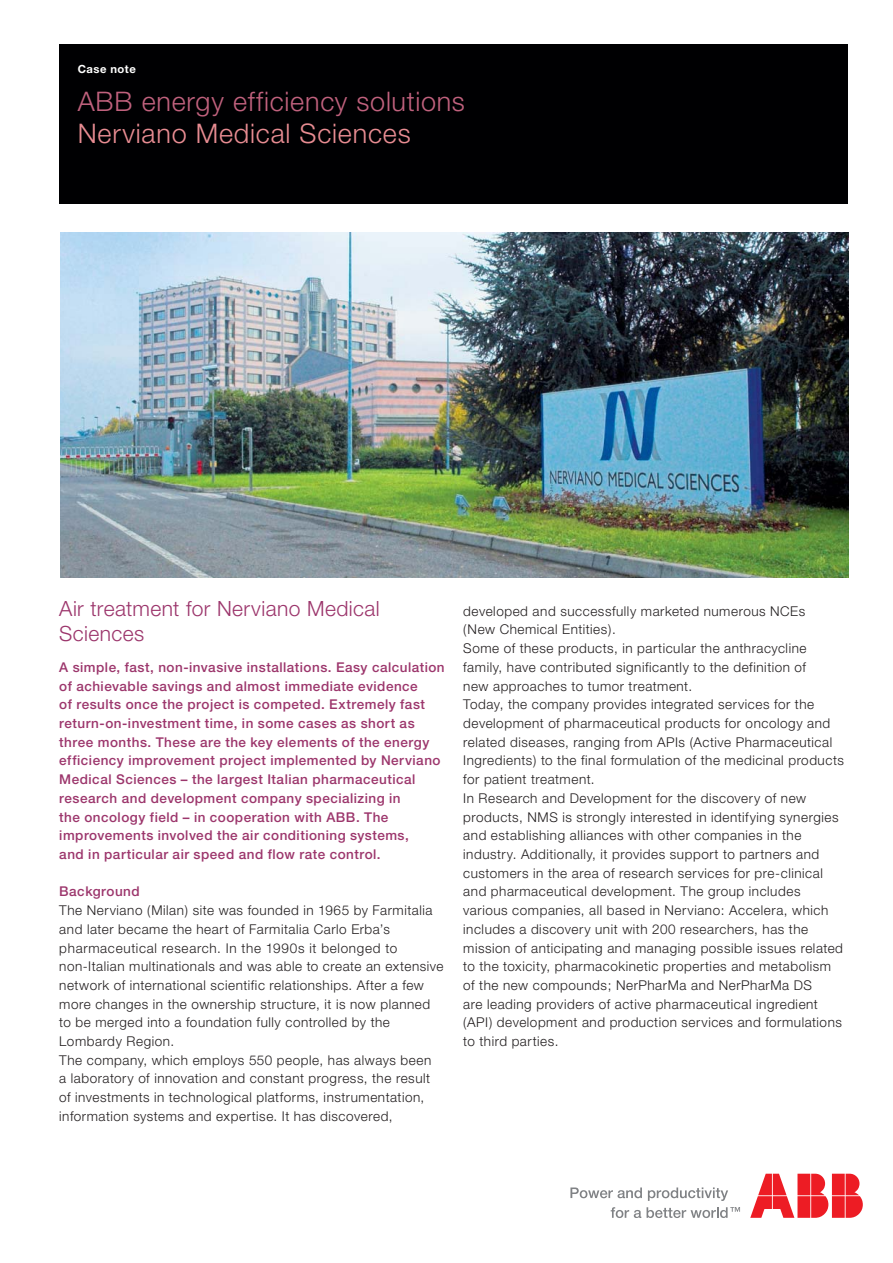
<style>
.page{position:relative;width:893px;height:1263px;background:#fff}
.page>*{position:absolute;margin:0;border:0;box-sizing:border-box;transform-origin:0 0}
.t1{font:300 27px "Helvetica Neue";letter-spacing:.025em;color:#c0617d}
.t2{font:300 27px "Helvetica Neue";letter-spacing:.03em;color:#e88c92}
.t3{font:300 21px/24.8px "Helvetica Neue";letter-spacing:.02em;color:#9c366c}
.t4{font:300 13.5px/18.8px "Helvetica Neue";letter-spacing:.04em;color:#231f20}
.t5{font:500 13.5px/18.8px "Helvetica Neue";letter-spacing:.035em;color:#9c366c}
.t6{font:700 11.25px "Helvetica Neue";letter-spacing:.045em;color:#fff}
</style>
<div class="page">
<svg style="left:750px;top:1174px;width:113px;height:44px"></svg>
<svg style="left:570px;top:1187px;width:72px;height:11px"></svg>
<svg style="left:648px;top:1187px;width:80px;height:14px"></svg>
<svg style="left:611px;top:1207px;width:129px;height:11px"></svg>
<div style="left:59px;top:45px;width:789px;height:159px;background:#000002"></div>
<img style="left:60px;top:232px;width:788px;height:346px">
<p class="t6" style="left:78px;top:65px;width:60px">Case note</p>
<h1 class="t1" style="left:78px;top:92px;width:389px">ABB energy efficiency solutions</h1>
<h1 class="t2" style="left:78px;top:124px;width:334px">Nerviano Medical Sciences</h1>
<h2 class="t3" style="left:59px;top:598px;width:322px">Air treatment for Nerviano Medical<br>Sciences</h2>
<p class="t5" style="left:59px;top:659px;width:387px">A simple, fast, non-invasive installations. Easy calculation of achievable savings and almost immediate evidence<br>of results once the project is competed. Extremely fast return-on-investment time, in some cases as short as three months. These are the key elements of the energy efficiency improvement project implemented by Nerviano Medical Sciences – the largest Italian pharmaceutical research and development company specializing in<br>the oncology field – in cooperation with ABB. The improvements involved the air conditioning systems,<br>and in particular air speed and flow rate control.</p>
<p class="t5" style="left:59px;top:883px;width:82px">Background</p>
<p class="t4" style="left:59px;top:902px;width:386px">The Nerviano (Milan) site was founded in 1965 by Farmitalia and later became the heart of Farmitalia Carlo Erba’s pharmaceutical research. In the 1990s it belonged to non-Italian multinationals and was able to create an extensive network of international scientific relationships. After a few more changes in the ownership structure, it is now planned to be merged into a foundation fully controlled by the Lombardy Region.<br>The company, which employs 550 people, has always been<br>a laboratory of innovation and constant progress, the result of investments in technological platforms, instrumentation, information systems and expertise. It has discovered,</p>
<p class="t4" style="left:463px;top:603px;width:382px">developed and successfully marketed numerous NCEs<br>(New Chemical Entities).<br>Some of these products, in particular the anthracycline family, have contributed significantly to the definition of<br>new approaches to tumor treatment.<br>Today, the company provides integrated services for the development of pharmaceutical products for oncology and related diseases, ranging from APIs (Active Pharmaceutical Ingredients) to the final formulation of the medicinal products for patient treatment.<br>In Research and Development for the discovery of new products, NMS is strongly interested in identifying synergies and establishing alliances with other companies in the industry. Additionally, it provides support to partners and customers in the area of research services for pre-clinical and pharmaceutical development. The group includes various companies, all based in Nerviano: Accelera, which includes a discovery unit with 200 researchers, has the mission of anticipating and managing possible issues related to the toxicity, pharmacokinetic properties and metabolism of the new compounds; NerPharMa and NerPharMa DS<br>are leading providers of active pharmaceutical ingredient (API) development and production services and formulations to third parties.</p>
</div>
